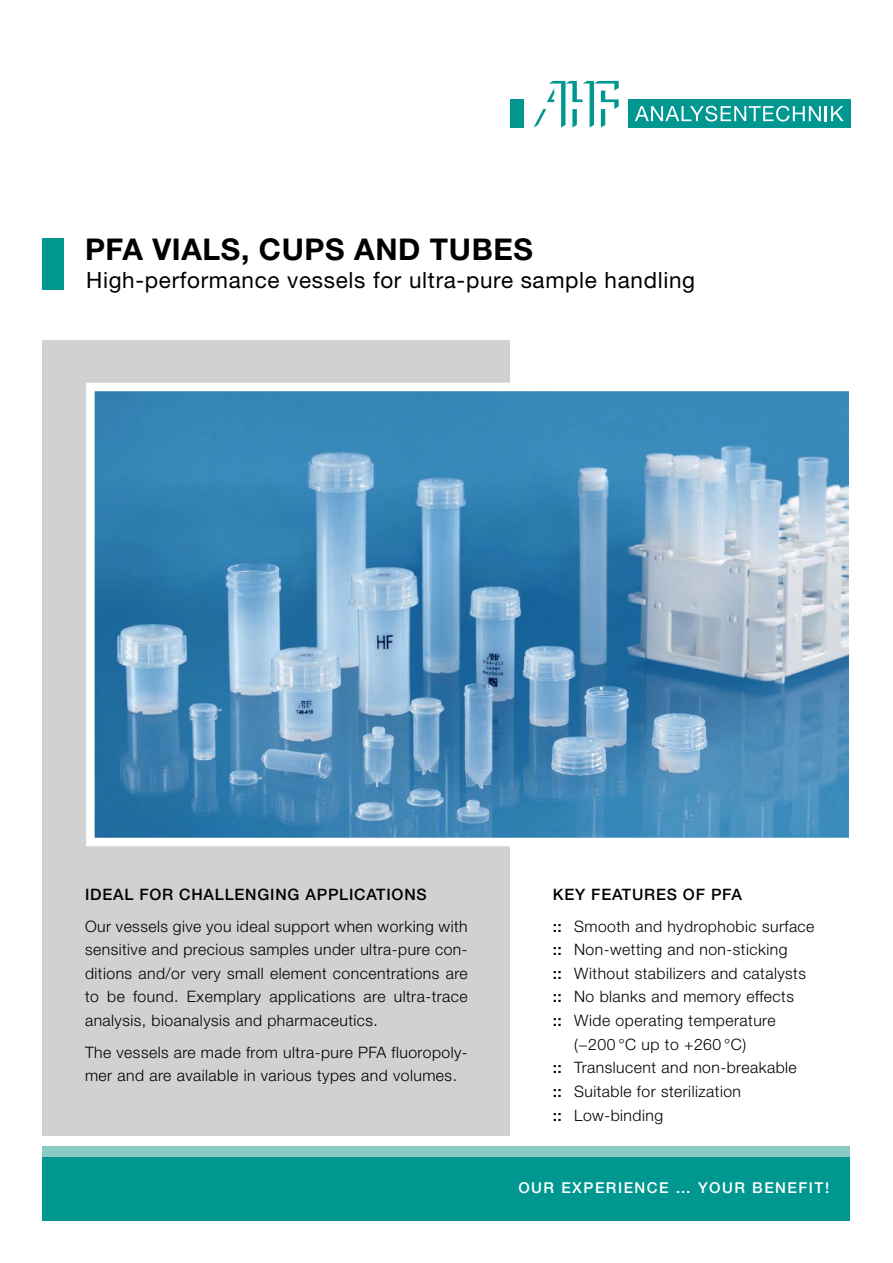
<style>
.page{position:relative;width:893px;height:1263px;background:#fff}
.page>*{position:absolute;margin:0;border:0;box-sizing:border-box;transform-origin:0 0}
.t1{font:700 30px "Helvetica Neue LT Std";letter-spacing:.02em;color:#000}
.t2{font:22.5px "Helvetica Neue LT Std";letter-spacing:.03em;color:#000}
.t3{font:300 15.75px/23.7px "Helvetica Neue LT Std";letter-spacing:.03em;color:#000}
.t4{font:500 15.75px "Helvetica Neue LT Std";letter-spacing:.05em;color:#000}
.t5{font:500 15px "Helvetica Neue LT Std";letter-spacing:.1em;color:#fff}
.s1{font-weight:500}
</style>
<div class="page">
<div style="left:43px;top:1157px;width:807px;height:63px;background:#009790"></div>
<div style="left:43px;top:1146px;width:807px;height:11px;background:#8acbc6"></div>
<div style="left:43px;top:340px;width:467px;height:795px;background:#d0d1d2"></div>
<div style="left:43px;top:238px;width:21px;height:51px;background:#009790"></div>
<div style="left:628px;top:99px;width:222px;height:29px;background:#009790"></div>
<svg style="left:534px;top:81px;width:85px;height:47px"></svg>
<svg style="left:635px;top:106px;width:209px;height:16px"></svg>
<div style="left:510px;top:99px;width:14px;height:28px;background:#009790"></div>
<svg style="left:86px;top:382px;width:763px;height:465px;background:#6199c1"></svg>
<h1 class="t1" style="left:85px;top:230px;width:449px">PFA VIALS, CUPS AND TUBES</h1>
<h2 class="t2" style="left:86px;top:267px;width:611px">High-performance vessels for ultra-pure sample handling</h2>
<p class="t4" style="left:85px;top:885px;width:343px">IDEAL FOR CHALLENGING APPLICATIONS</p>
<p class="t3" style="left:85px;top:914px;width:384px;text-align:justify">Our vessels give you ideal support when working with sensitive and precious samples under ultra-pure con&shy;ditions and/or very small element concentrations are to be found. Exemplary applications are ultra-trace analysis, bioanalysis and pharmaceutics.</p>
<p class="t3" style="left:85px;top:1040px;width:384px">The vessels are made from ultra-pure PFA fluoropoly&shy;mer and are available in various types and volumes.</p>
<p class="t3" style="left:553px;top:878px;width:263px;line-height:31.5px"><span class="s1">KEY FEATURES OF PFA<br>::</span> Smooth and hydrophobic surface</p>
<p class="t3" style="left:553px;top:937px;width:236px"><span class="s1">::</span> Non-wetting and non-sticking</p>
<p class="t3" style="left:553px;top:961px;width:255px"><span class="s1">::</span> Without stabilizers and catalysts</p>
<p class="t3" style="left:553px;top:985px;width:243px"><span class="s1">::</span> No blanks and memory effects</p>
<p class="t3" style="left:553px;top:1008px;width:224px"><span class="s1">::</span> Wide operating temperature</p>
<p class="t3" style="left:574px;top:1032px;width:174px">(−200 °C up to +260 °C)</p>
<p class="t3" style="left:553px;top:1055px;width:245px"><span class="s1">::</span> Translucent and non-breakable</p>
<p class="t3" style="left:553px;top:1079px;width:190px"><span class="s1">::</span> Suitable for sterilization</p>
<p class="t3" style="left:553px;top:1103px;width:112px"><span class="s1">::</span> Low-binding</p>
<p class="t5" style="left:518px;top:1179px;width:312px">OUR EXPERIENCE … YOUR BENEFIT!</p>
</div>
